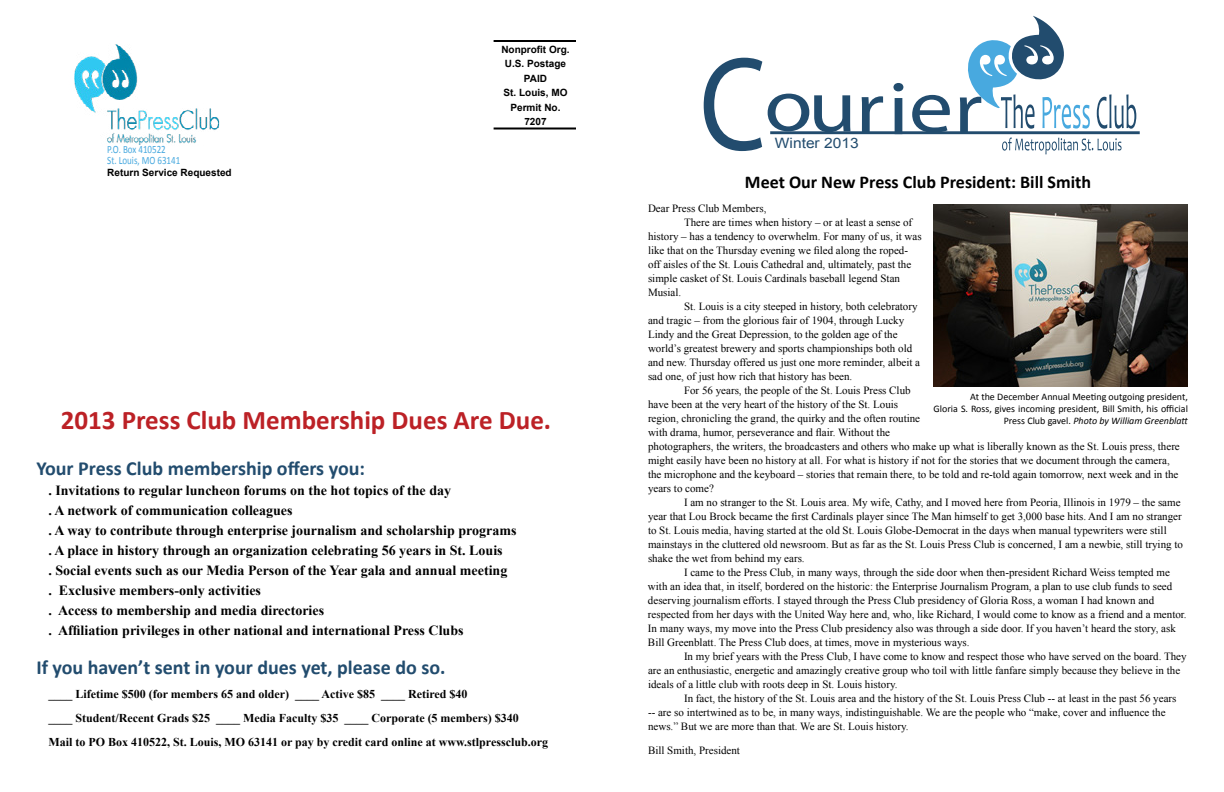
<style>
.page{position:relative;width:1224px;height:792px;background:#fff}
.page>*{position:absolute;margin:0;border:0;box-sizing:border-box;transform-origin:0 0}
.t1{font:700 27px "Calibri";color:#bc2126}
.t2{font:700 20px "Calibri";color:#224c6e}
.t3{font:700 18px "Calibri";color:#000}
.t4{font:14.3px "Arial";color:#224c6e;scale:1.09 1}
.t5{font:700 14px/20px "Times New Roman";color:#000}
.t6{font:700 12px/24px "Times New Roman";color:#000}
.t7{font:11.2px/10.8px "Calibri";color:#48a9df;scale:.81 1}
.t8{font:11px "Times New Roman";color:#000}
.t9{font:10px/12px "Calibri";color:#000;text-align:right}
.t10{font:700 10px/14.4px "Arial";color:#000;text-align:center}
.t11{font:italic 10px "Calibri";color:#000}
.s1{font-style:normal}
</style>
<div class="page">
<svg style="left:704px;top:58px;width:58px;height:93px"></svg>
<svg style="left:768px;top:94px;width:83px;height:37px"></svg>
<svg style="left:862px;top:96px;width:21px;height:35px"></svg>
<svg style="left:893px;top:83px;width:10px;height:48px"></svg>
<svg style="left:912px;top:95px;width:38px;height:36px"></svg>
<hr style="left:770px;top:131px;width:370px;height:3px;background:#224c6e">
<svg style="left:960px;top:15px;width:176px;height:139px"></svg>
<img style="left:74px;top:44px;width:146px;height:101px">
<hr style="left:494px;top:40px;width:82px;height:2px;background:#000">
<hr style="left:494px;top:128px;width:82px;height:2px;background:#000">
<img style="left:934px;top:204px;width:254px;height:182px">
<p class="t7" style="left:107px;top:144px;width:92px">P.O. Box 410522<br>St. Louis, MO 63141</p>
<p class="t10" style="left:107px;top:166px;width:126px">Return Service Requested</p>
<p class="t10" style="left:501px;top:43px;width:70px">Nonprofit Org.<br>U.S. Postage<br>PAID<br>St. Louis, MO<br>Permit No.<br>7207</p>
<h3 class="t4" style="left:775px;top:134px;width:78px">Winter 2013</h3>
<h3 class="t3" style="left:745px;top:170px;width:348px">Meet Our New Press Club President: Bill Smith</h3>
<p class="t8" style="left:648px;top:201px;width:120px">Dear Press Club Members,</p>
<p class="t8" style="left:684px;top:215px;width:230px">There are times when history – or at least a sense of</p>
<p class="t8" style="left:648px;top:229px;width:275px">history – has a tendency to overwhelm. For many of us, it was</p>
<p class="t8" style="left:648px;top:243px;width:262px">like that on the Thursday evening we filed along the roped-</p>
<p class="t8" style="left:648px;top:257px;width:265px">off aisles of the St. Louis Cathedral and, ultimately, past the</p>
<p class="t8" style="left:648px;top:271px;width:254px">simple casket of St. Louis Cardinals baseball legend Stan</p>
<p class="t8" style="left:648px;top:285px;width:35px">Musial.</p>
<p class="t8" style="left:684px;top:299px;width:235px">St. Louis is a city steeped in history, both celebratory</p>
<p class="t8" style="left:648px;top:313px;width:258px">and tragic – from the glorious fair of 1904, through Lucky</p>
<p class="t8" style="left:648px;top:327px;width:251px">Lindy and the Great Depression, to the golden age of the</p>
<p class="t8" style="left:648px;top:341px;width:266px">world’s greatest brewery and sports championships both old</p>
<p class="t8" style="left:648px;top:355px;width:274px">and new. Thursday offered us just one more reminder, albeit a</p>
<p class="t8" style="left:648px;top:369px;width:206px">sad one, of just how rich that history has been.</p>
<p class="t8" style="left:684px;top:383px;width:228px">For 56 years, the people of the St. Louis Press Club</p>
<p class="t8" style="left:648px;top:397px;width:252px">have been at the very heart of the history of the St. Louis</p>
<p class="t8" style="left:648px;top:411px;width:274px">region, chronicling the grand, the quirky and the often routine</p>
<p class="t8" style="left:648px;top:425px;width:244px">with drama, humor, perseverance and flair. Without the</p>
<p class="t8" style="left:648px;top:439px;width:533px">photographers, the writers, the broadcasters and others who make up what is liberally known as the St. Louis press, there</p>
<p class="t8" style="left:648px;top:453px;width:523px">might easily have been no history at all. For what is history if not for the stories that we document through the camera,</p>
<p class="t8" style="left:648px;top:467px;width:532px">the microphone and the keyboard – stories that remain there, to be told and re-told again tomorrow, next week and in the</p>
<p class="t8" style="left:648px;top:481px;width:67px">years to come?</p>
<p class="t8" style="left:684px;top:495px;width:498px">I am no stranger to the St. Louis area. My wife, Cathy, and I moved here from Peoria, Illinois in 1979 – the same</p>
<p class="t8" style="left:648px;top:509px;width:535px">year that Lou Brock became the first Cardinals player since The Man himself to get 3,000 base hits. And I am no stranger</p>
<p class="t8" style="left:648px;top:523px;width:520px">to St. Louis media, having started at the old St. Louis Globe-Democrat in the days when manual typewriters were still</p>
<p class="t8" style="left:648px;top:537px;width:536px">mainstays in the cluttered old newsroom. But as far as the St. Louis Press Club is concerned, I am a newbie, still trying to</p>
<p class="t8" style="left:648px;top:551px;width:158px">shake the wet from behind my ears.</p>
<p class="t8" style="left:684px;top:565px;width:487px">I came to the Press Club, in many ways, through the side door when then-president Richard Weiss tempted me</p>
<p class="t8" style="left:648px;top:579px;width:526px">with an idea that, in itself, bordered on the historic: the Enterprise Journalism Program, a plan to use club funds to seed</p>
<p class="t8" style="left:648px;top:593px;width:508px">deserving journalism efforts. I stayed through the Press Club presidency of Gloria Ross, a woman I had known and</p>
<p class="t8" style="left:648px;top:607px;width:540px">respected from her days with the United Way here and, who, like Richard, I would come to know as a friend and a mentor.</p>
<p class="t8" style="left:648px;top:621px;width:529px">In many ways, my move into the Press Club presidency also was through a side door. If you haven’t heard the story, ask</p>
<p class="t8" style="left:648px;top:635px;width:323px">Bill Greenblatt. The Press Club does, at times, move in mysterious ways.</p>
<p class="t8" style="left:684px;top:649px;width:504px">In my brief years with the Press Club, I have come to know and respect those who have served on the board. They</p>
<p class="t8" style="left:648px;top:663px;width:534px">are an enthusiastic, energetic and amazingly creative group who toil with little fanfare simply because they believe in the</p>
<p class="t8" style="left:648px;top:677px;width:251px">ideals of a little club with roots deep in St. Louis history.</p>
<p class="t8" style="left:684px;top:691px;width:494px">In fact, the history of the St. Louis area and the history of the St. Louis Press Club -- at least in the past 56 years</p>
<p class="t8" style="left:648px;top:705px;width:519px">-- are so intertwined as to be, in many ways, indistinguishable. We are the people who “make, cover and influence the</p>
<p class="t8" style="left:648px;top:719px;width:262px">news.” But we are more than that. We are St. Louis history.</p>
<p class="t8" style="left:648px;top:743px;width:93px">Bill Smith, President</p>
<p class="t9" style="left:934px;top:390px;width:256px">At the December Annual Meeting outgoing president,<br>Gloria S. Ross, gives incoming president, Bill Smith, his official</p>
<h1 class="t1" style="left:61px;top:402px;width:492px">2013 Press Club Membership Dues Are Due.</h1>
<p class="t11" style="left:1004px;top:414px;width:186px"><span class="s1">Press Club gavel.</span> Photo by William Greenblatt</p>
<h2 class="t2" style="left:36px;top:456px;width:330px">Your Press Club membership offers you:</h2>
<p class="t5" style="left:48px;top:480px;width:470px">. Invitations to regular luncheon forums on the hot topics of the day<br>. A network of communication colleagues<br>. A way to contribute through enterprise journalism and scholarship programs . A place in history through an organization celebrating 56 years in St. Louis<br>. Social events such as our Media Person of the Year gala and annual meeting<br>. Exclusive members-only activities<br>. Access to membership and media directories<br>. Affiliation privileges in other national and international Press Clubs</p>
<h2 class="t2" style="left:36px;top:654px;width:411px">If you haven’t sent in your dues yet, please do so.</h2>
<p class="t6" style="left:48px;top:681px;width:501px">____ Lifetime $500 (for members 65 and older) ____ Active $85 ____ Retired $40<br>____ Student/Recent Grads $25 ____ Media Faculty $35 ____ Corporate (5 members) $340<br>Mail to PO Box 410522, St. Louis, MO 63141 or pay by credit card online at www.stlpressclub.org</p>
</div>
